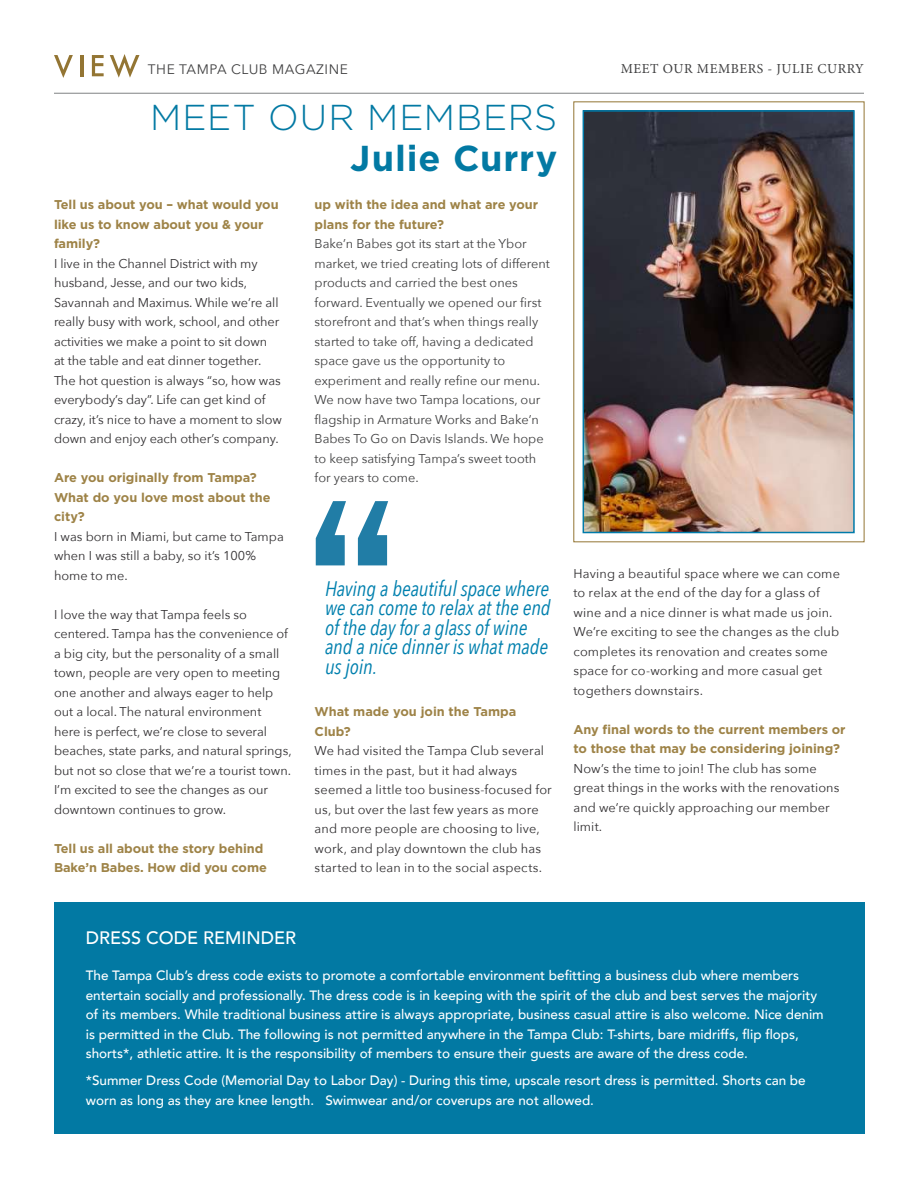
<style>
.page{position:relative;width:918px;height:1188px;background:#fff}
.page>*{position:absolute;margin:0;border:0;box-sizing:border-box;transform-origin:0 0}
.t1{font:300 36px "Gotham";letter-spacing:.03em;color:#0279a3}
.t2{font:700 36px "Gotham";letter-spacing:.025em;color:#0279a3}
.t3{font:italic 21px/19.5px "Avenir Next Condensed";letter-spacing:-.005em;color:#0080ae}
.t4{font:500 18px "Avenir";color:#fff}
.t5{font:13.65px "Minion Pro";letter-spacing:.04em;color:#404041}
.t6{font:13.65px "Avenir Next";letter-spacing:.04em;color:#404041}
.t7{font:500 13.5px/19.5px "Avenir";color:#fff}
.t8{font:12.75px/19.5px "Avenir Next";color:#323032}
.t9{font:12.75px/19.5px "Avenir Next";color:#404041}
.t10{font:700 12.75px/19.5px "Gotham";letter-spacing:-.005em;color:#9e8347}
</style>
<div class="page">
<svg style="left:54px;top:55px;width:19px;height:23px"></svg>
<hr style="left:81px;top:55px;width:3px;height:21px;background:#937533">
<svg style="left:92px;top:55px;width:12px;height:21px"></svg>
<svg style="left:110px;top:54px;width:29px;height:24px"></svg>
<hr style="left:54px;top:93px;width:810px;height:1px;background:#808284">
<div style="left:54px;top:903px;width:810px;height:231px;background:#0279a3"></div>
<svg style="left:316px;top:501px;width:72px;height:64px"></svg>
<img style="left:586px;top:113px;width:266px;height:417px">
<div style="left:583px;top:110px;width:272px;height:423px;border:2px solid #007baa"></div>
<p class="t6" style="left:148px;top:63px;width:201px">THE TAMPA CLUB MAGAZINE</p>
<h1 class="t1" style="left:150px;top:102px;width:409px">MEET OUR MEMBERS</h1>
<h1 class="t2" style="left:350px;top:142px;width:209px">Julie Curry</h1>
<p class="t10" style="left:54px;top:196px;width:226px">Tell us about you – what would you like us to know about you &amp; your family?</p>
<p class="t8" style="left:54px;top:255px;width:230px">I live in the Channel District with my husband, Jesse, and our two kids, Savannah and Maximus. While we’re all really busy with work, school, and other activities we make a point to sit down<br>at the table and eat dinner together.<br>The hot question is always “so, how was everybody’s day”. Life can get kind of crazy, it’s nice to have a moment to slow down and enjoy each other’s company.</p>
<p class="t10" style="left:54px;top:469px;width:218px">Are you originally from Tampa?<br>What do you love most about the city?</p>
<p class="t8" style="left:54px;top:528px;width:231px">I was born in Miami, but came to Tampa when I was still a baby, so it’s 100% home to me.</p>
<p class="t8" style="left:54px;top:606px;width:239px">I love the way that Tampa feels so centered. Tampa has the convenience of a big city, but the personality of a small town, people are very open to meeting one another and always eager to help out a local. The natural environment<br>here is perfect, we’re close to several beaches, state parks, and natural springs, but not so close that we’re a tourist town.<br>I’m excited to see the changes as our downtown continues to grow.</p>
<p class="t10" style="left:54px;top:839px;width:214px">Tell us all about the story behind<br>Bake’n Babes. How did you come</p>
<p class="t10" style="left:315px;top:196px;width:225px">up with the idea and what are your plans for the future?</p>
<p class="t9" style="left:315px;top:235px;width:237px">Bake’n Babes got its start at the Ybor market, we tried creating lots of different products and carried the best ones forward. Eventually we opened our first storefront and that’s when things really started to take off, having a dedicated space gave us the opportunity to experiment and really refine our menu.<br>We now have two Tampa locations, our flagship in Armature Works and Bake’n Babes To Go on Davis Islands. We hope to keep satisfying Tampa’s sweet tooth for years to come.</p>
<h2 class="t3" style="left:325px;top:581px;width:227px">Having a beautiful space where we can come to relax at the end of the day for a glass of wine and a nice dinner is what made us join.</h2>
<p class="t10" style="left:315px;top:703px;width:203px">What made you join the Tampa<br>Club?</p>
<p class="t8" style="left:315px;top:742px;width:239px">We had visited the Tampa Club several times in the past, but it had always seemed a little too business-focused for us, but over the last few years as more and more people are choosing to live, work, and play downtown the club has started to lean in to the social aspects.</p>
<p class="t5" style="left:621px;top:64px;width:245px">MEET OUR MEMBERS - JULIE CURRY</p>
<p class="t8" style="left:573px;top:564px;width:268px">Having a beautiful space where we can come to relax at the end of the day for a glass of wine and a nice dinner is what made us join.<br>We’re exciting to see the changes as the club completes its renovation and creates some space for co-working and more casual get togethers downstairs.</p>
<p class="t10" style="left:573px;top:720px;width:274px">Any final words to the current members or to those that may be considering joining?</p>
<p class="t8" style="left:573px;top:759px;width:267px">Now’s the time to join! The club has some great things in the works with the renovations and we’re quickly approaching our member limit.</p>
<h3 class="t4" style="left:86px;top:930px;width:212px">DRESS CODE REMINDER</h3>
<p class="t7" style="left:86px;top:967px;width:740px">The Tampa Club’s dress code exists to promote a comfortable environment befitting a business club where members entertain socially and professionally. The dress code is in keeping with the spirit of the club and best serves the majority of its members. While traditional business attire is always appropriate, business casual attire is also welcome. Nice denim is permitted in the Club. The following is not permitted anywhere in the Tampa Club: T-shirts, bare midriffs, flip flops, shorts*, athletic attire. It is the responsibility of members to ensure their guests are aware of the dress code.</p>
<p class="t7" style="left:86px;top:1072px;width:721px">*Summer Dress Code (Memorial Day to Labor Day) - During this time, upscale resort dress is permitted. Shorts can be worn as long as they are knee length. Swimwear and/or coverups are not allowed.</p>
</div>
